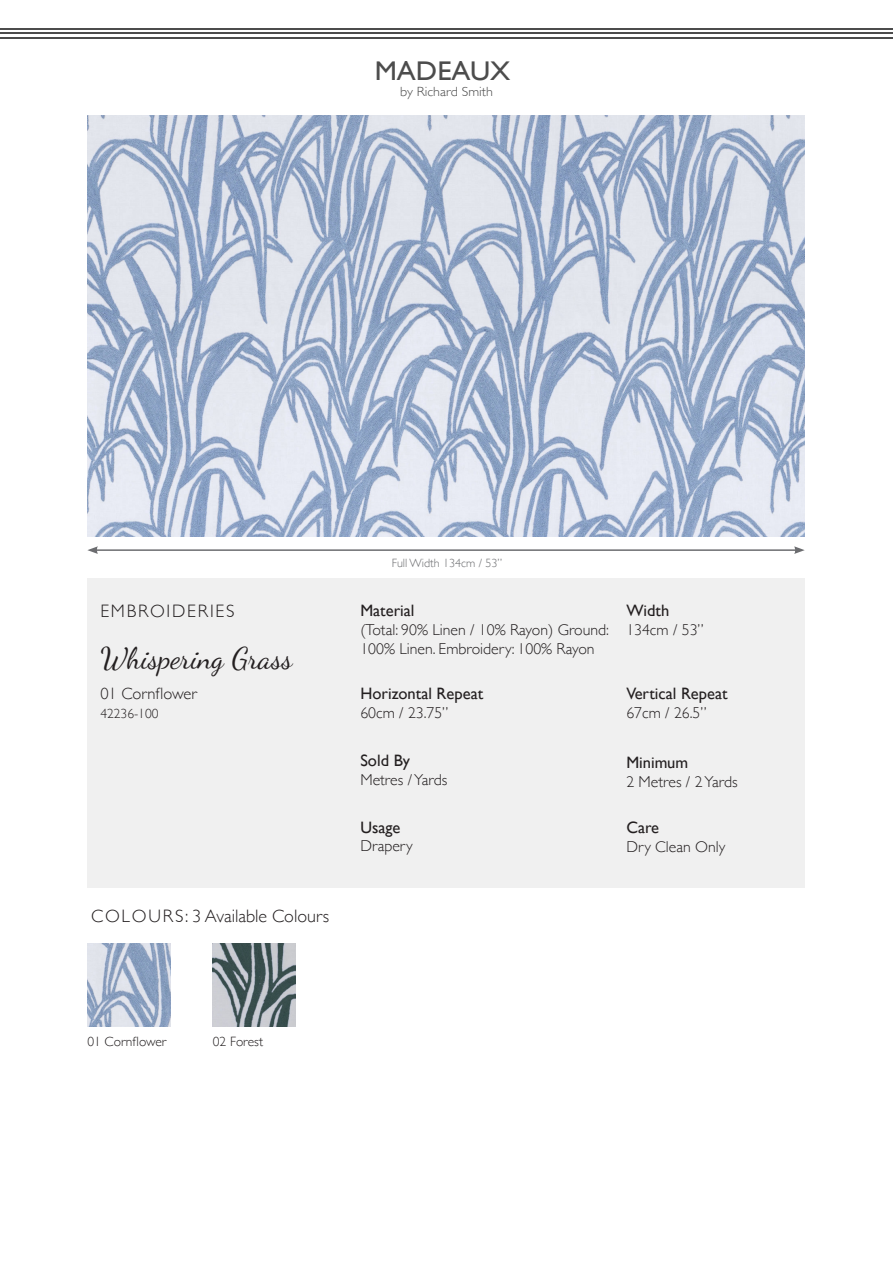
<style>
.page{position:relative;width:893px;height:1263px;background:#fff}
.page>*{position:absolute;margin:0;border:0;box-sizing:border-box;transform-origin:0 0}
.Body{font:30px "Dancing Script";color:#231f20}
.t1{font:27px "Gill Sans";color:#4c4c4c;scale:1.05 1}
.Body-2{font:300 18px "Gill Sans";color:#231f20}
.Body-3{font:300 18px "Gill Sans";letter-spacing:.1em;color:#231f20}
.Body-4{font:16.5px "Gill Sans";color:#231f20}
.Body-5{font:300 16.5px "Gill Sans";color:#231f20}
.Body-6{font:300 15.75px/18.9px "Gill Sans";color:#231f20}
.Body-7{font:300 13.5px "Gill Sans";color:#231f20}
.t2{font:300 13.35px "Gill Sans";color:#4c4c4c;scale:1.05 1}
.Body-8{font:300 12px "Gill Sans";color:#6c6d70}
</style>
<div class="page">
<hr style="left:1px;top:37px;width:892px;height:2px;background:#4c4c4c">
<hr style="left:1px;top:32px;width:892px;height:2px;background:#4c4c4c">
<hr style="left:0;top:28px;width:892px;height:2px;background:#4c4c4c">
<hr style="left:96px;top:549px;width:700px;height:2px;background:#6c6d70">
<svg style="left:87px;top:546px;width:11px;height:8px"></svg>
<svg style="left:794px;top:546px;width:11px;height:8px"></svg>
<img style="left:213px;top:943px;width:83px;height:83px">
<img style="left:87px;top:943px;width:83px;height:83px">
<img style="left:87px;top:116px;width:718px;height:421px">
<div style="left:87px;top:578px;width:718px;height:310px;background:#f0f0f0"></div>
<h2 class="t1" style="left:375px;top:55px;width:131px">MADEAUX</h2>
<p class="t2" style="left:400px;top:81px;width:90px">by Richard Smith</p>
<p class="Body-3" style="left:100px;top:597px;width:136px">EMBROIDERIES</p>
<p class="Body" style="left:100px;top:635px;width:194px">Whispering Grass</p>
<p class="Body-5" style="left:100px;top:681px;width:98px">01 Cornflower</p>
<p class="Body-7" style="left:100px;top:703px;width:60px">42236-100</p>
<p class="Body-2" style="left:91px;top:902px;width:240px">COLOURS: 3 Available Colours</p>
<p class="Body-8" style="left:392px;top:553px;width:112px">Full Width 134cm / 53”</p>
<p class="Body-4" style="left:360px;top:600px;width:56px">Material</p>
<p class="Body-6" style="left:360px;top:619px;width:250px">(Total: 90% Linen / 10% Rayon) Ground:<br>100% Linen. Embroidery: 100% Rayon</p>
<p class="Body-4" style="left:626px;top:600px;width:44px">Width</p>
<p class="Body-6" style="left:626px;top:619px;width:79px">134cm / 53”</p>
<p class="Body-4" style="left:360px;top:684px;width:124px">Horizontal Repeat</p>
<p class="Body-6" style="left:360px;top:703px;width:90px">60cm / 23.75”</p>
<p class="Body-4" style="left:626px;top:684px;width:103px">Vertical Repeat</p>
<p class="Body-6" style="left:626px;top:703px;width:82px">67cm / 26.5”</p>
<p class="Body-4" style="left:360px;top:751px;width:51px">Sold By</p>
<p class="Body-6" style="left:360px;top:770px;width:88px">Metres / Yards</p>
<p class="Body-4" style="left:626px;top:753px;width:63px">Minimum</p>
<p class="Body-6" style="left:626px;top:772px;width:113px">2 Metres / 2 Yards</p>
<p class="Body-4" style="left:360px;top:817px;width:42px">Usage</p>
<p class="Body-6" style="left:360px;top:836px;width:54px">Drapery</p>
<p class="Body-4" style="left:626px;top:817px;width:34px">Care</p>
<p class="Body-6" style="left:626px;top:836px;width:100px">Dry Clean Only</p>
<p class="Body-7" style="left:87px;top:1031px;width:81px">01 Cornflower</p>
<p class="Body-7" style="left:213px;top:1031px;width:52px">02 Forest</p>
</div>
